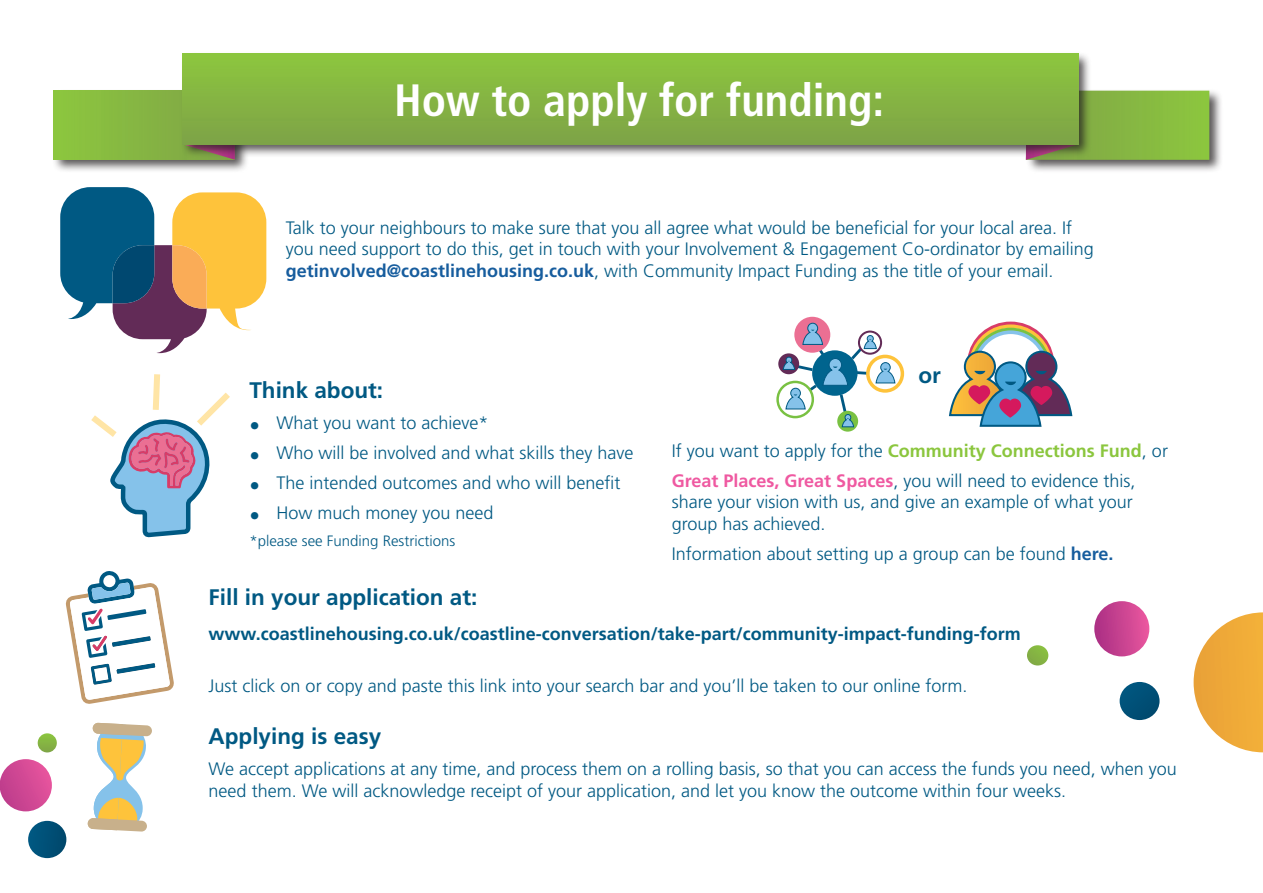
<style>
.page{position:relative;width:1263px;height:893px;background:#fff}
.page>*{position:absolute;margin:0;border:0;box-sizing:border-box;transform-origin:0 0}
.t1{font:700 condensed 45.3px "Frutiger LT Std";color:#fff}
.headers{font:700 22.5px "Frutiger LT Std";color:#005983}
.Body_Text{font:300 18px/21.6px "Frutiger LT Std";color:#005983}
.t2{font:700 18px "Frutiger LT Std";color:#005983}
.Body_Text-2{font:300 15px "Frutiger LT Std";color:#005983}
.s1{font-weight:700;color:#175d9e}
.s2{font-weight:700;font-size:21px}
.s3{font-weight:700;color:#8bc63e}
.s4{font-weight:700;color:#ef59a1}
</style>
<div class="page">
<img style="left:53px;top:90px;width:194px;height:81px">
<div style="left:54px;top:91px;width:181px;height:69px;background:#87b941"></div>
<svg style="left:182px;top:159px;width:53px;height:1px"></svg>
<img style="left:1028px;top:90px;width:193px;height:81px">
<svg style="left:1026px;top:91px;width:183px;height:69px"></svg>
<img style="left:181px;top:53px;width:911px;height:106px">
<div style="left:182px;top:54px;width:896px;height:90px;background:linear-gradient(to bottom,#8dc63e,#7ea347)"></div>
<svg style="left:91px;top:374px;width:139px;height:164px"></svg>
<svg style="left:60px;top:187px;width:206px;height:166px"></svg>
<svg style="left:868px;top:356px;width:34px;height:35px"></svg>
<div style="left:866px;top:355px;width:38px;height:38px;border:3px solid #fec33b;border-radius:50%"></div>
<svg style="left:778px;top:382px;width:35px;height:35px"></svg>
<div style="left:776px;top:381px;width:38px;height:37px;border:2px solid #79c142;border-radius:50%"></div>
<div style="left:794px;top:317px;width:36px;height:36px;background:#eb6f93;border-radius:50%"></div>
<div style="left:778px;top:353px;width:21px;height:21px;background:#622b57;border-radius:50%"></div>
<svg style="left:837px;top:411px;width:21px;height:21px"></svg>
<svg style="left:783px;top:323px;width:112px;height:104px"></svg>
<svg style="left:949px;top:322px;width:124px;height:105px"></svg>
<svg style="left:65px;top:571px;width:109px;height:133px"></svg>
<svg style="left:88px;top:723px;width:64px;height:109px"></svg>
<svg style="left:1193px;top:612px;width:70px;height:140px"></svg>
<svg style="left:1027px;top:645px;width:21px;height:20px"></svg>
<div style="left:1094px;top:601px;width:55px;height:55px;background:linear-gradient(to right,#ac3788,#e8549d);border-radius:28px"></div>
<svg style="left:1119px;top:682px;width:40px;height:38px"></svg>
<svg style="left:38px;top:733px;width:19px;height:19px"></svg>
<svg style="left:0;top:759px;width:52px;height:52px"></svg>
<svg style="left:28px;top:821px;width:38px;height:37px"></svg>
<p class="t1" style="left:394px;top:74px;width:492px">How to apply for funding:</p>
<p class="Body_Text" style="left:286px;top:217px;width:809px">Talk to your neighbours to make sure that you all agree what would be beneficial for your local area. If you need support to do this, get in touch with your Involvement &amp; Engagement Co-ordinator by emailing <span class="s1">getinvolved@coastlinehousing.co.uk</span>, with Community Impact Funding as the title of your email.</p>
<p class="headers" style="left:249px;top:377px;width:135px">Think about:</p>
<p class="Body_Text" style="left:249px;top:412px;width:241px"><span class="s2">•</span> What you want to achieve*</p>
<p class="Body_Text" style="left:249px;top:442px;width:386px"><span class="s2">•</span> Who will be involved and what skills they have</p>
<p class="Body_Text" style="left:249px;top:473px;width:373px"><span class="s2">•</span> The intended outcomes and who will benefit</p>
<p class="Body_Text" style="left:249px;top:503px;width:246px"><span class="s2">•</span> How much money you need</p>
<p class="Body_Text-2" style="left:249px;top:533px;width:207px">*please see Funding Restrictions</p>
<p class="headers" style="left:918px;top:362px;width:24px">or</p>
<p class="Body_Text" style="left:672px;top:440px;width:498px">If you want to apply for the <span class="s3">Community Connections Fund</span>, or</p>
<p class="Body_Text" style="left:672px;top:470px;width:465px"><span class="s4">Great Places, Great Spaces</span>, you will need to evidence this, share your vision with us, and give an example of what your group has achieved.</p>
<p class="Body_Text" style="left:672px;top:543px;width:443px">Information about setting up a group can be found <span class="s1">here.</span></p>
<p class="headers" style="left:209px;top:584px;width:270px">Fill in your application at:</p>
<p class="t2" style="left:209px;top:623px;width:814px">www.coastlinehousing.co.uk/coastline-conversation/take-part/community-impact-funding-form</p>
<p class="Body_Text" style="left:209px;top:675px;width:760px">Just click on or copy and paste this link into your search bar and you’ll be taken to our online form.</p>
<p class="headers" style="left:209px;top:723px;width:174px">Applying is easy</p>
<p class="Body_Text" style="left:209px;top:759px;width:970px">We accept applications at any time, and process them on a rolling basis, so that you can access the funds you need, when you need them. We will acknowledge receipt of your application, and let you know the outcome within four weeks.</p>
</div>
